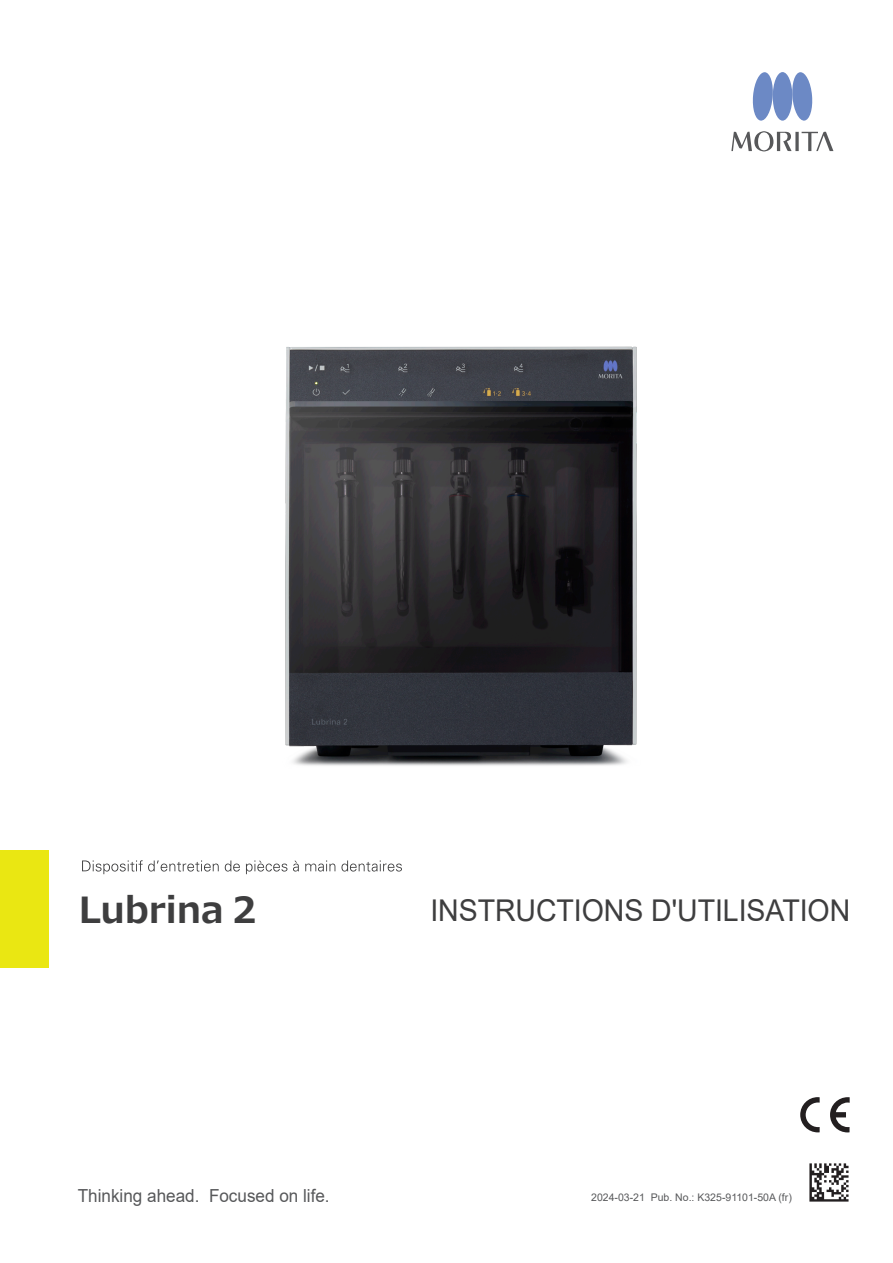
<style>
.page{position:relative;width:893px;height:1263px;background:#fff}
.page>*{position:absolute;margin:0;border:0;box-sizing:border-box;transform-origin:0 0}
.t1{font:700 36px "Meiryo";color:#3e3e3f}
.t2{font:30px "Arial";color:#3e3e3f;scale:.95 1}
.t3{font:18px "Arial";color:#57585a;scale:.95 1}
.t4{font:10.5px "Arial";color:#57585a}
</style>
<div class="page">
<div style="left:773px;top:72px;width:19px;height:49px;background:#6c89c5;border-radius:50%"></div>
<svg style="left:752px;top:72px;width:22px;height:49px"></svg>
<svg style="left:791px;top:72px;width:22px;height:49px"></svg>
<svg style="left:750px;top:131px;width:83px;height:20px"></svg>
<div style="left:0;top:850px;width:49px;height:118px;background:#eae712"></div>
<img style="left:246px;top:131px;width:504px;height:744px">
<svg style="left:82px;top:860px;width:320px;height:14px"></svg>
<svg style="left:830px;top:1097px;width:20px;height:35px"></svg>
<svg style="left:800px;top:1097px;width:20px;height:35px"></svg>
<img style="left:809px;top:1163px;width:40px;height:39px">
<h1 class="t1" style="left:79px;top:884px;width:179px">Lubrina 2</h1>
<h2 class="t2" style="left:430px;top:890px;width:444px">INSTRUCTIONS D'UTILISATION</h2>
<h3 class="t3" style="left:78px;top:1183px;width:267px">Thinking ahead. Focused on life.</h3>
<p class="t4" style="left:591px;top:1190px;width:202px">2024-03-21 Pub. No.: K325-91101-50A (fr)</p>
</div>
